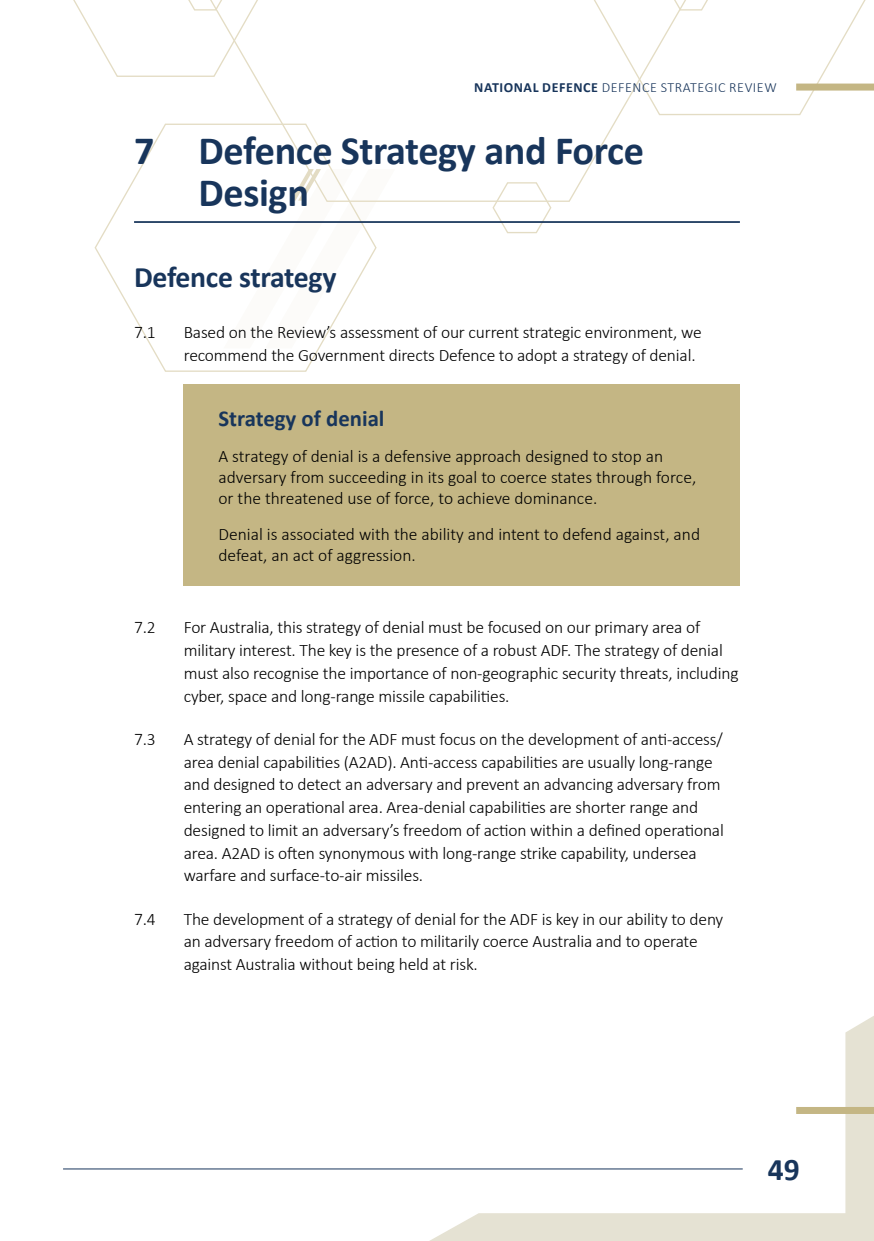
<style>
.page{position:relative;width:874px;height:1241px;background:#fff}
.page>*{position:absolute;margin:0;border:0;box-sizing:border-box;transform-origin:0 0}
.H1_Chapter_Headings{font:700 40.25px/42px "Calibri";letter-spacing:-.01em;color:#18355b}
.t1{font:700 31.5px "Calibri";color:#18355b}
.Heading_2{font:700 29.75px "Calibri";letter-spacing:-.01em;color:#18355b}
.Heading_Definition_b{font:700 22.75px "Calibri";color:#18355b}
.Numbered_Para_Style{font:300 17.5px/22.8px "Calibri";letter-spacing:-.01em;color:#000}
.Definition_Box{font:300 17.5px/21px "Calibri";color:#000}
.t2{font:300 14px "Calibri";letter-spacing:.04em;color:#18355b}
.s1{font-weight:700}
</style>
<div class="page">
<svg style="left:429px;top:1016px;width:444px;height:224px"></svg>
<svg style="left:255px;top:78px;width:364px;height:124px"></svg>
<svg style="left:491px;top:181px;width:61px;height:53px"></svg>
<svg style="left:73px;top:0;width:185px;height:78px"></svg>
<svg style="left:587px;top:0;width:284px;height:116px"></svg>
<svg style="left:94px;top:122px;width:283px;height:250px"></svg>
<svg style="left:223px;top:169px;width:172px;height:179px"></svg>
<hr style="left:63px;top:1168px;width:679px;height:1px;background:#18355b">
<div style="left:795px;top:1106px;width:78px;height:7px;background:#c4b684"></div>
<div style="left:795px;top:84px;width:78px;height:7px;background:#c4b684"></div>
<hr style="left:134px;top:221px;width:605px;height:2px;background:#18355b">
<div style="left:184px;top:384px;width:555px;height:68px;background:#c4b684"></div>
<div style="left:184px;top:424px;width:555px;height:104px;background:#c4b684"></div>
<div style="left:184px;top:502px;width:555px;height:83px;background:#c4b684"></div>
<p class="t2" style="left:474px;top:78px;width:304px"><span class="s1">NATIONAL DEFENCE</span> DEFENCE STRATEGIC REVIEW</p>
<h1 class="H1_Chapter_Headings" style="left:198px;top:129px;width:446px;text-indent:-64px">7 Defence Strategy and Force<br>Design</h1>
<h2 class="Heading_2" style="left:134px;top:256px;width:204px">Defence strategy</h2>
<p class="Numbered_Para_Style" style="left:134px;top:320px;width:23px">7.1</p>
<p class="Numbered_Para_Style" style="left:184px;top:320px;width:519px">Based on the Review’s assessment of our current strategic environment, we recommend the Government directs Defence to adopt a strategy of denial.</p>
<p class="Heading_Definition_b" style="left:218px;top:403px;width:167px">Strategy of denial</p>
<p class="Definition_Box" style="left:218px;top:446px;width:479px">A strategy of denial is a defensive approach designed to stop an adversary from succeeding in its goal to coerce states through force, or the threatened use of force, to achieve dominance.</p>
<p class="Definition_Box" style="left:218px;top:523px;width:483px">Denial is associated with the ability and intent to defend against, and defeat, an act of aggression.</p>
<p class="Numbered_Para_Style" style="left:134px;top:615px;width:23px">7.2</p>
<p class="Numbered_Para_Style" style="left:184px;top:615px;width:556px">For Australia, this strategy of denial must be focused on our primary area of military interest. The key is the presence of a robust ADF. The strategy of denial must also recognise the importance of non-geographic security threats, including cyber, space and long-range missile capabilities.</p>
<p class="Numbered_Para_Style" style="left:134px;top:727px;width:23px">7.3</p>
<p class="Numbered_Para_Style" style="left:184px;top:727px;width:541px">A strategy of denial for the ADF must focus on the development of anti-access/ area denial capabilities (A2AD). Anti-access capabilities are usually long-range and designed to detect an adversary and prevent an advancing adversary from entering an operational area. Area-denial capabilities are shorter range and designed to limit an adversary’s freedom of action within a defined operational area. A2AD is often synonymous with long-range strike capability, undersea warfare and surface-to-air missiles.</p>
<p class="Numbered_Para_Style" style="left:134px;top:907px;width:23px">7.4</p>
<p class="Numbered_Para_Style" style="left:184px;top:907px;width:541px">The development of a strategy of denial for the ADF is key in our ability to deny an adversary freedom of action to militarily coerce Australia and to operate against Australia without being held at risk.</p>
<h2 class="t1" style="left:767px;top:1147px;width:33px">49</h2>
</div>
